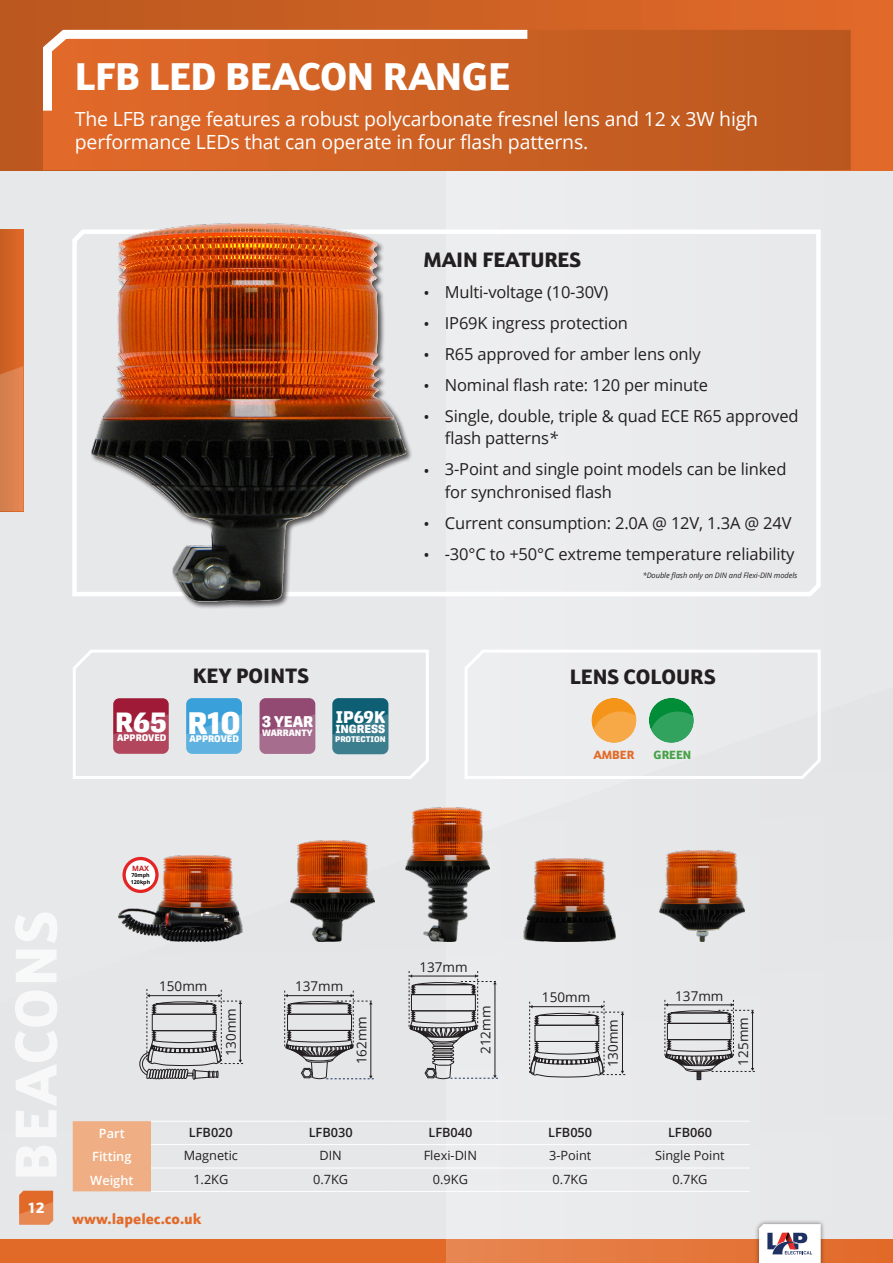
<style>
.page{position:relative;width:893px;height:1263px;background:#e7e8ea}
.page>*{position:absolute;margin:0;border:0;box-sizing:border-box;transform-origin:0 0}
.t1{font:900 39px "Schnebel Sans ME";letter-spacing:-.01em;color:#fff}
.t2{font:800 30.9px "Protipo";color:#fff}
.t3{font:800 27.75px "Protipo";color:#fff}
.t4{font:900 21px "Schnebel Sans ME";color:#231f20}
.t5{font:19.5px/23.4px "Open Sans";letter-spacing:-.01em;color:#fff}
.t6{font:800 16.8px "Protipo";color:#fff}
.t7{font:16.5px/22.5px "Open Sans";letter-spacing:-.01em;color:#231f20}
.t8{font:800 15.45px "Protipo";color:#fff}
.t9{font:900 15px "Schnebel Sans ME";color:#e26a29}
.t10{font:900 15px "Schnebel Sans ME";color:#fff}
.t11{font:13.5px "Open Sans";color:#231f20}
.Paragraph_Style_6{font:12.75px "Open Sans";color:#231f20}
.Paragraph_Style_6-2{font:600 12.75px "Open Sans";color:#231f20}
.t12{font:600 12.75px "Open Sans";color:#fff}
.t13{font:900 12px "Schnebel Sans ME";color:#e26a29}
.t14{font:900 12px "Schnebel Sans ME";color:#46a246}
.t15{font:800 11.7px "Protipo";color:#fff}
.t16{font:800 9.45px "Protipo";color:#fff}
.t17{font:800 9.15px "Protipo";color:#fff}
.t18{font:800 8.1px "Protipo";color:#fff}
.t19{font:italic 7.5px "Open Sans";letter-spacing:-.01em;color:#231f20}
.t20{font:700 7.2px "Open Sans";color:#bc1b1b}
.t21{font:700 5.25px/6.4px "Open Sans";color:#000}
.s1{font-style:italic}
</style>
<div class="page">
<div style="left:0;top:1239px;width:893px;height:24px;background:#e26a29"></div>
<svg style="left:447px;top:1239px;width:307px;height:24px;background:#e57c43"></svg>
<svg style="left:15px;top:913px;width:42px;height:263px"></svg>
<div style="left:0;top:0;width:893px;height:170px;background:linear-gradient(to right,#b9581f,#e16a29)"></div>
<svg style="left:43px;top:30px;width:808px;height:140px;background:#c85e22"></svg>
<svg style="left:38px;top:25px;width:498px;height:95px;background:#d7733c"></svg>
<div style="left:754px;top:1219px;width:71px;height:44px;background:#231f20;opacity:.5"></div>
<svg style="left:759px;top:1224px;width:62px;height:39px;background:#d6d0d8"></svg>
<svg style="left:19px;top:1191px;width:34px;height:34px"></svg>
<div style="left:0;top:230px;width:23px;height:281px;background:#d26325"></div>
<svg style="left:0;top:366px;width:23px;height:145px;background:#da804e"></svg>
<svg style="left:284px;top:991px;width:90px;height:89px"></svg>
<svg style="left:529px;top:1001px;width:96px;height:77px"></svg>
<svg style="left:139px;top:989px;width:104px;height:91px"></svg>
<svg style="left:409px;top:971px;width:89px;height:109px"></svg>
<svg style="left:665px;top:1000px;width:90px;height:80px"></svg>
<div style="left:152px;top:1014px;width:65px;height:17px;border:1px solid #231f20"></div>
<div style="left:287px;top:1014px;width:65px;height:17px;border:1px solid #231f20"></div>
<div style="left:411px;top:994px;width:65px;height:17px;border:1px solid #231f20"></div>
<div style="left:535px;top:1025px;width:64px;height:17px;border:1px solid #231f20"></div>
<div style="left:667px;top:1023px;width:64px;height:17px;border:1px solid #231f20"></div>
<img style="left:119px;top:856px;width:123px;height:86px">
<img style="left:405px;top:808px;width:84px;height:134px">
<img style="left:524px;top:858px;width:92px;height:84px">
<img style="left:660px;top:851px;width:85px;height:91px">
<img style="left:290px;top:840px;width:85px;height:102px">
<svg style="left:72px;top:229px;width:749px;height:368px"></svg>
<div style="left:90px;top:223px;width:323px;height:386px;background:#231f20;opacity:.75"></div>
<img style="left:91px;top:224px;width:315px;height:378px">
<svg style="left:73px;top:650px;width:356px;height:129px"></svg>
<div style="left:113px;top:698px;width:56px;height:56px;background:#9f1a36;border-radius:6px"></div>
<svg style="left:113px;top:714px;width:56px;height:40px"></svg>
<div style="left:186px;top:698px;width:56px;height:56px;background:#39a0d9;border-radius:6px"></div>
<svg style="left:186px;top:714px;width:56px;height:40px"></svg>
<div style="left:260px;top:698px;width:55px;height:56px;background:#924a73;border-radius:6px"></div>
<svg style="left:260px;top:714px;width:55px;height:40px"></svg>
<div style="left:332px;top:698px;width:56px;height:56px;background:#0e5f73;border-radius:6px"></div>
<svg style="left:332px;top:714px;width:56px;height:40px"></svg>
<svg style="left:464px;top:649px;width:357px;height:130px"></svg>
<div style="left:591px;top:698px;width:45px;height:45px;background:#f49519;border-radius:50%"></div>
<svg style="left:593px;top:711px;width:43px;height:32px"></svg>
<div style="left:649px;top:698px;width:45px;height:45px;background:#018c38;border-radius:50%"></div>
<svg style="left:651px;top:711px;width:43px;height:32px"></svg>
<svg style="left:122px;top:857px;width:37px;height:36px"></svg>
<div style="left:126px;top:860px;width:29px;height:30px;background:#fff;border-radius:50%"></div>
<div style="left:73px;top:1121px;width:78px;height:70px;background:#efae84"></div>
<hr style="left:151px;top:1121px;width:120px;height:1px;background:#fff">
<hr style="left:271px;top:1121px;width:120px;height:1px;background:#fff">
<hr style="left:391px;top:1121px;width:119px;height:1px;background:#fff">
<hr style="left:510px;top:1121px;width:120px;height:1px;background:#fff">
<hr style="left:630px;top:1121px;width:120px;height:1px;background:#fff">
<hr style="left:151px;top:1144px;width:120px;height:1px;background:#fff">
<hr style="left:271px;top:1144px;width:120px;height:1px;background:#fff">
<hr style="left:391px;top:1144px;width:119px;height:1px;background:#fff">
<hr style="left:510px;top:1144px;width:120px;height:1px;background:#fff">
<hr style="left:630px;top:1144px;width:120px;height:1px;background:#fff">
<hr style="left:151px;top:1167px;width:120px;height:1px;background:#fff">
<hr style="left:271px;top:1167px;width:120px;height:1px;background:#fff">
<hr style="left:391px;top:1167px;width:119px;height:1px;background:#fff">
<hr style="left:510px;top:1167px;width:120px;height:1px;background:#fff">
<hr style="left:630px;top:1167px;width:120px;height:1px;background:#fff">
<hr style="left:151px;top:1191px;width:120px;height:1px;background:#fff">
<hr style="left:271px;top:1191px;width:120px;height:1px;background:#fff">
<hr style="left:391px;top:1191px;width:119px;height:1px;background:#fff">
<hr style="left:510px;top:1191px;width:120px;height:1px;background:#fff">
<hr style="left:630px;top:1191px;width:120px;height:1px;background:#fff">
<p class="t1" style="left:75px;top:41px;width:436px">LFB LED BEACON RANGE</p>
<p class="t5" style="left:75px;top:106px;width:685px">The LFB range features a robust polycarbonate fresnel lens and 12 x 3W high performance LEDs that can operate in four flash patterns.</p>
<p class="t3" style="left:115px;top:706px;width:53px">R65</p>
<p class="t16" style="left:117px;top:732px;width:51px">APPROVED</p>
<p class="t4" style="left:193px;top:657px;width:118px">KEY POINTS</p>
<p class="t2" style="left:187px;top:704px;width:55px">R10</p>
<p class="t16" style="left:189px;top:733px;width:51px">APPROVED</p>
<p class="t8" style="left:262px;top:713px;width:53px">3 YEAR</p>
<p class="t17" style="left:262px;top:727px;width:52px">WARRANTY</p>
<p class="t6" style="left:336px;top:707px;width:51px">IP69K</p>
<p class="t15" style="left:335px;top:722px;width:51px">INGRESS</p>
<p class="t18" style="left:335px;top:734px;width:52px">PROTECTION</p>
<p class="t4" style="left:424px;top:240px;width:159px">MAIN FEATURES</p>
<p class="t7" style="left:424px;top:280px;width:186px">• Multi-voltage (10-30V)</p>
<p class="t7" style="left:424px;top:311px;width:206px">• IP69K ingress protection</p>
<p class="t7" style="left:424px;top:342px;width:279px">• R65 approved for amber lens only</p>
<p class="t7" style="left:424px;top:373px;width:286px">• Nominal flash rate: 120 per minute</p>
<p class="t7" style="left:445px;top:404px;width:355px;text-indent:-21px">• Single, double, triple &amp; quad ECE R65 approved flash patterns<span class="s1">*</span></p>
<p class="t7" style="left:445px;top:457px;width:343px;text-indent:-21px">• 3-Point and single point models can be linked for synchronised flash</p>
<p class="t7" style="left:424px;top:511px;width:369px">• Current consumption: 2.0A @ 12V, 1.3A @ 24V</p>
<p class="t7" style="left:424px;top:542px;width:372px">• -30°C to +50°C extreme temperature reliability</p>
<p class="t19" style="left:643px;top:570px;width:156px">*Double flash only on DIN and Flexi-DIN models</p>
<p class="t4" style="left:570px;top:657px;width:147px">LENS COLOURS</p>
<p class="t13" style="left:594px;top:744px;width:42px">AMBER</p>
<p class="t14" style="left:653px;top:744px;width:39px">GREEN</p>
<p class="t20" style="left:132px;top:863px;width:18px">MAX</p>
<p class="t21" style="left:131px;top:872px;width:21px">70mph<br>120kph</p>
<p class="t10" style="left:28px;top:1194px;width:18px">12</p>
<p class="t11" style="left:159px;top:977px;width:50px">150mm</p>
<p class="t11" style="left:295px;top:977px;width:50px">137mm</p>
<p class="t11" style="left:419px;top:958px;width:50px">137mm</p>
<p class="t11" style="left:542px;top:988px;width:50px">150mm</p>
<p class="t11" style="left:675px;top:986px;width:50px">137mm</p>
<p class="t11" style="left:476px;top:1054px;width:50px;rotate:-90deg">212mm</p>
<p class="t11" style="left:222px;top:1056px;width:50px;rotate:-90deg">130mm</p>
<p class="t11" style="left:352px;top:1064px;width:50px;rotate:-90deg">162mm</p>
<p class="t11" style="left:604px;top:1067px;width:50px;rotate:-90deg">130mm</p>
<p class="t11" style="left:734px;top:1065px;width:50px;rotate:-90deg">125mm</p>
<p class="t12" style="left:99px;top:1124px;width:27px">Part</p>
<p class="Paragraph_Style_6-2" style="left:189px;top:1123px;width:45px">LFB020</p>
<p class="Paragraph_Style_6-2" style="left:309px;top:1123px;width:45px">LFB030</p>
<p class="Paragraph_Style_6-2" style="left:428px;top:1123px;width:45px">LFB040</p>
<p class="Paragraph_Style_6-2" style="left:548px;top:1123px;width:45px">LFB050</p>
<p class="Paragraph_Style_6-2" style="left:668px;top:1123px;width:45px">LFB060</p>
<p class="t12" style="left:92px;top:1148px;width:41px">Fitting</p>
<p class="Paragraph_Style_6" style="left:184px;top:1147px;width:56px">Magnetic</p>
<p class="Paragraph_Style_6" style="left:319px;top:1147px;width:24px">DIN</p>
<p class="Paragraph_Style_6" style="left:424px;top:1147px;width:55px">Flexi-DIN</p>
<p class="Paragraph_Style_6" style="left:549px;top:1147px;width:44px">3-Point</p>
<p class="Paragraph_Style_6" style="left:655px;top:1147px;width:71px">Single Point</p>
<p class="t12" style="left:90px;top:1171px;width:45px">Weight</p>
<p class="Paragraph_Style_6" style="left:193px;top:1170px;width:37px">1.2KG</p>
<p class="Paragraph_Style_6" style="left:313px;top:1170px;width:37px">0.7KG</p>
<p class="Paragraph_Style_6" style="left:433px;top:1170px;width:37px">0.9KG</p>
<p class="Paragraph_Style_6" style="left:553px;top:1170px;width:37px">0.7KG</p>
<p class="Paragraph_Style_6" style="left:672px;top:1170px;width:37px">0.7KG</p>
<p class="t9" style="left:72px;top:1206px;width:130px">www.lapelec.co.uk</p>
</div>
